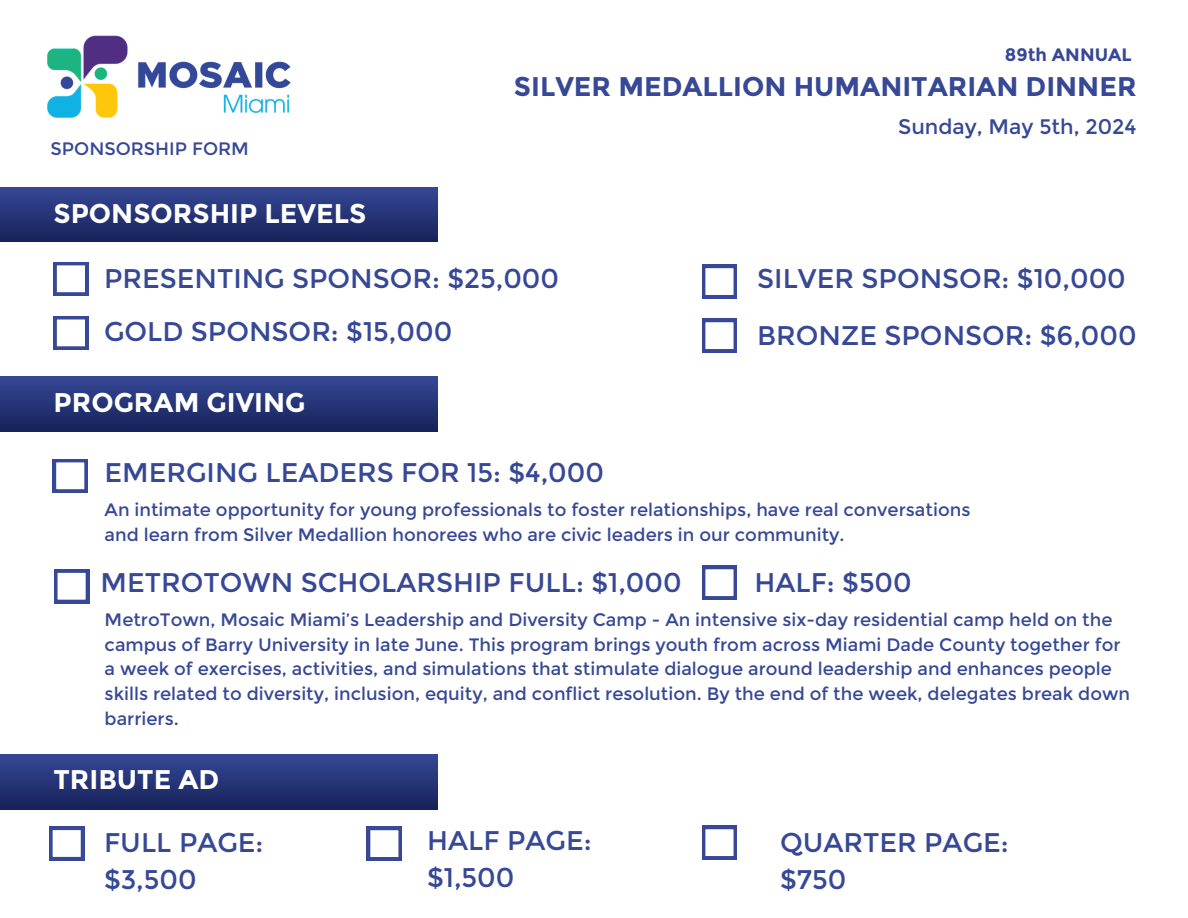
<style>
.page{position:relative;width:1188px;height:918px;background:#fff}
.page>*{position:absolute;margin:0;border:0;box-sizing:border-box;transform-origin:0 0}
.t1{font:27px/37.2px "Montserrat";color:#364896}
.t2{font:700 27px "Montserrat";color:#fff}
.t3{font:700 27px "Montserrat";color:#364896}
.t4{font:21px "Montserrat";color:#364896}
.t5{font:18px/24.8px "Montserrat";color:#364896}
.t6{font:700 18px "Montserrat";color:#364896}
</style>
<div class="page">
<img style="left:47px;top:35px;width:244px;height:83px">
<svg style="left:53px;top:262px;width:35px;height:34px"></svg>
<svg style="left:53px;top:316px;width:35px;height:34px"></svg>
<svg style="left:702px;top:265px;width:35px;height:33px"></svg>
<svg style="left:53px;top:459px;width:35px;height:34px"></svg>
<svg style="left:54px;top:569px;width:35px;height:34px"></svg>
<svg style="left:702px;top:566px;width:35px;height:33px"></svg>
<svg style="left:702px;top:319px;width:35px;height:33px"></svg>
<svg style="left:49px;top:827px;width:35px;height:33px"></svg>
<svg style="left:702px;top:826px;width:35px;height:33px"></svg>
<svg style="left:367px;top:827px;width:35px;height:33px"></svg>
<div style="left:0;top:187px;width:437px;height:55px;background:linear-gradient(to bottom,#364896,#162258)"></div>
<div style="left:0;top:376px;width:437px;height:55px;background:linear-gradient(to bottom,#364896,#162259)"></div>
<div style="left:0;top:754px;width:437px;height:55px;background:linear-gradient(to bottom,#364896,#162259)"></div>
<p class="t5" style="left:51px;top:136px;width:200px">SPONSORSHIP FORM</p>
<h1 class="t2" style="left:53px;top:197px;width:314px">SPONSORSHIP LEVELS</h1>
<p class="t6" style="left:1005px;top:44px;width:129px">89th ANNUAL</p>
<h1 class="t3" style="left:514px;top:70px;width:624px">SILVER MEDALLION HUMANITARIAN DINNER</h1>
<p class="t4" style="left:898px;top:114px;width:240px">Sunday, May 5th, 2024</p>
<h1 class="t1" style="left:104px;top:252px;width:457px;line-height:53.1px">PRESENTING SPONSOR: $25,000<br>GOLD SPONSOR: $15,000</h1>
<h1 class="t1" style="left:757px;top:260px;width:370px">SILVER SPONSOR: $10,000</h1>
<h1 class="t1" style="left:757px;top:317px;width:381px">BRONZE SPONSOR: $6,000</h1>
<h1 class="t2" style="left:53px;top:386px;width:253px">PROGRAM GIVING</h1>
<h1 class="t1" style="left:105px;top:454px;width:501px">EMERGING LEADERS FOR 15: $4,000</h1>
<p class="t5" style="left:105px;top:497px;width:867px">An intimate opportunity for young professionals to foster relationships, have real conversations and learn from Silver Medallion honorees who are civic leaders in our community.</p>
<h1 class="t1" style="left:101px;top:564px;width:583px">METROTOWN SCHOLARSHIP FULL: $1,000</h1>
<h1 class="t1" style="left:754px;top:564px;width:159px">HALF: $500</h1>
<p class="t5" style="left:105px;top:607px;width:1027px">MetroTown, Mosaic Miami’s Leadership and Diversity Camp - An intensive six-day residential camp held on the campus of Barry University in late June. This program brings youth from across Miami Dade County together for a week of exercises, activities, and simulations that stimulate dialogue around leadership and enhances people skills related to diversity, inclusion, equity, and conflict resolution. By the end of the week, delegates break down barriers.</p>
<h1 class="t2" style="left:53px;top:763px;width:167px">TRIBUTE AD</h1>
<h1 class="t1" style="left:104px;top:824px;width:161px">FULL PAGE: $3,500</h1>
<h1 class="t1" style="left:427px;top:822px;width:166px">HALF PAGE: $1,500</h1>
<h1 class="t1" style="left:780px;top:824px;width:230px">QUARTER PAGE: $750</h1>
</div>
